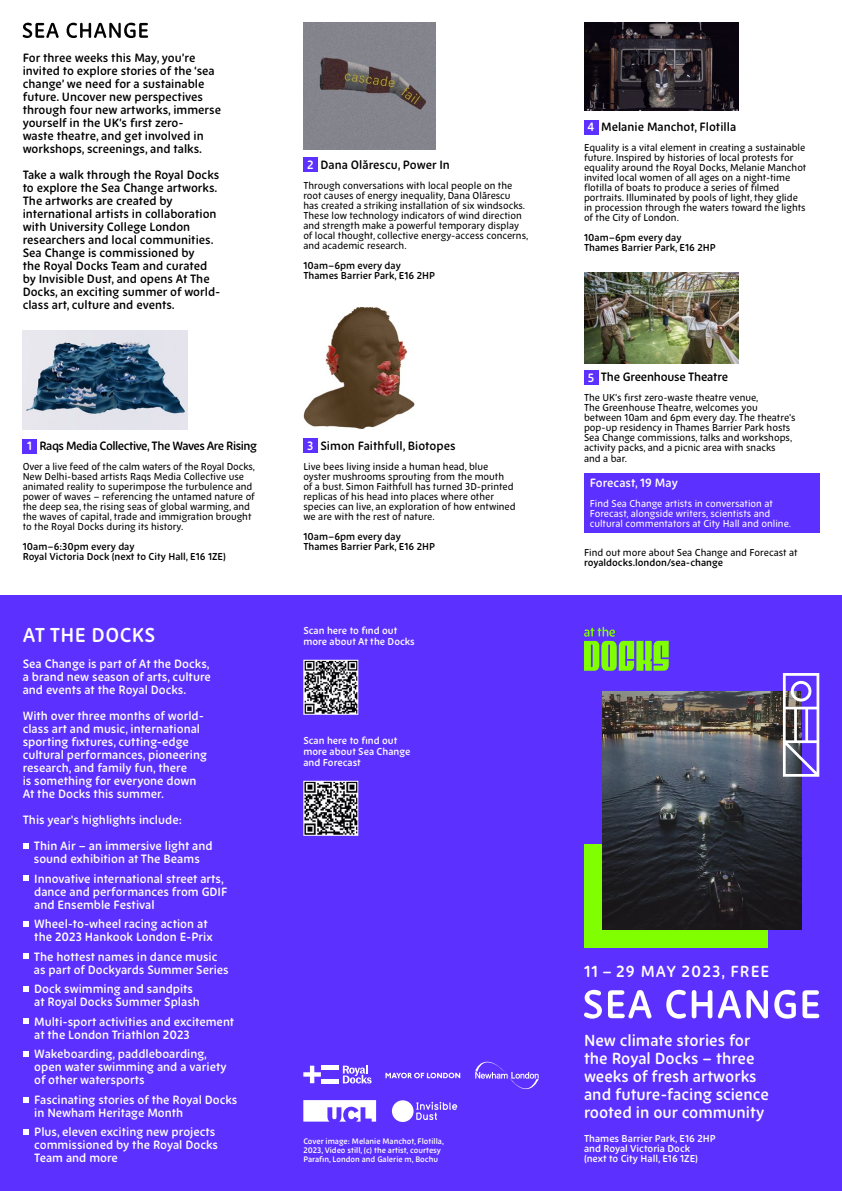
<style>
.page{position:relative;width:842px;height:1191px;background:#fff}
.page>*{position:absolute;margin:0;border:0;box-sizing:border-box;transform-origin:0 0}
.t1{font:600 20px "New Zen";letter-spacing:.02em;color:#fff}
.t2{font:600 16px/18px "New Zen";color:#fff}
.t3{font:600 16px "New Zen";letter-spacing:.06em;color:#fff}
.t4{font:600 12px/13px "New Zen";color:#fff}
.t5{font:600 12px/13px "New Zen";color:#000}
.t6{font:600 12px "New Zen";letter-spacing:-.04em;color:#000}
.t7{font:500 10px/10px "New Zen";color:#000}
.t8{font:600 10px/10px "New Zen";color:#000}
.t9{font:600 10px/11px "New Zen";color:#fff}
.t10{font:500 10px/10px "New Zen";color:#fff}
.t11{font:600 8px/9px "New Zen";color:#fff}
.s1{color:#fff}
</style>
<div class="page">
<div style="left:0;top:595px;width:842px;height:596px;background:#5c30ff"></div>
<div style="left:584px;top:844px;width:183px;height:104px;background:#80ff00"></div>
<img style="left:602px;top:691px;width:199px;height:239px">
<svg style="left:783px;top:673px;width:36px;height:103px"></svg>
<svg style="left:584px;top:989px;width:18px;height:29px"></svg>
<svg style="left:608px;top:990px;width:43px;height:28px"></svg>
<svg style="left:666px;top:989px;width:20px;height:29px"></svg>
<svg style="left:692px;top:990px;width:20px;height:28px"></svg>
<svg style="left:718px;top:990px;width:50px;height:28px"></svg>
<svg style="left:774px;top:989px;width:22px;height:29px"></svg>
<svg style="left:802px;top:990px;width:17px;height:28px"></svg>
<svg style="left:584px;top:627px;width:85px;height:44px"></svg>
<svg style="left:23px;top:843px;width:5px;height:5px"></svg>
<svg style="left:23px;top:875px;width:5px;height:6px"></svg>
<svg style="left:23px;top:921px;width:5px;height:5px"></svg>
<svg style="left:23px;top:953px;width:5px;height:6px"></svg>
<svg style="left:23px;top:986px;width:5px;height:5px"></svg>
<svg style="left:23px;top:1018px;width:5px;height:6px"></svg>
<svg style="left:23px;top:1051px;width:5px;height:5px"></svg>
<svg style="left:23px;top:1097px;width:5px;height:5px"></svg>
<svg style="left:23px;top:1129px;width:5px;height:5px"></svg>
<svg style="left:303px;top:780px;width:56px;height:56px;background:#7e7d85"></svg>
<svg style="left:303px;top:659px;width:56px;height:56px;background:#828189"></svg>
<svg style="left:303px;top:1065px;width:18px;height:18px"></svg>
<div style="left:321px;top:1065px;width:17px;height:5px;background:#fff"></div>
<div style="left:321px;top:1078px;width:17px;height:5px;background:#fff"></div>
<svg style="left:343px;top:1065px;width:29px;height:18px"></svg>
<svg style="left:475px;top:1061px;width:64px;height:28px"></svg>
<svg style="left:385px;top:1072px;width:75px;height:6px"></svg>
<svg style="left:303px;top:1100px;width:73px;height:21px"></svg>
<svg style="left:392px;top:1100px;width:65px;height:22px"></svg>
<div style="left:303px;top:439px;width:14px;height:14px;background:#5c30ff"></div>
<div style="left:23px;top:439px;width:14px;height:14px;background:#5c30ff"></div>
<div style="left:303px;top:158px;width:14px;height:14px;background:#5c30ff"></div>
<div style="left:584px;top:120px;width:14px;height:14px;background:#5c30ff"></div>
<img style="left:303px;top:307px;width:112px;height:122px">
<img style="left:23px;top:331px;width:165px;height:99px">
<img style="left:584px;top:23px;width:154px;height:88px">
<img style="left:584px;top:272px;width:154px;height:92px">
<img style="left:303px;top:23px;width:132px;height:126px">
<div style="left:584px;top:370px;width:14px;height:14px;background:#5c30ff"></div>
<div style="left:584px;top:473px;width:235px;height:60px;background:#5c30ff"></div>
<svg style="left:23px;top:23px;width:36px;height:15px"></svg>
<svg style="left:67px;top:23px;width:81px;height:15px"></svg>
<p class="t5" style="left:23px;top:52px;width:200px">For three weeks this May, you’re invited to explore stories of the ‘sea change’ we need for a sustainable future. Uncover new perspectives through four new artworks, immerse yourself in the UK’s first zero-<br>waste theatre, and get involved in workshops, screenings, and talks.</p>
<p class="t5" style="left:23px;top:169px;width:199px">Take a walk through the Royal Docks to explore the Sea Change artworks.<br>The artworks are created by international artists in collaboration with University College London researchers and local communities.<br>Sea Change is commissioned by<br>the Royal Docks Team and curated by Invisible Dust, and opens At The Docks, an exciting summer of world&shy;class art, culture and events.</p>
<p class="t5" style="left:307px;top:158px;width:144px"><span class="s1">2</span> Dana Olărescu, Power In</p>
<p class="t7" style="left:303px;top:180px;width:226px">Through conversations with local people on the root causes of energy inequality, Dana Olărescu has created a striking installation of six windsocks.<br>These low technology indicators of wind direction and strength make a powerful temporary display of local thought, collective energy-access concerns, and academic research.</p>
<p class="t8" style="left:303px;top:260px;width:133px">10am–6pm every day<br>Thames Barrier Park, E16 2HP</p>
<p class="t6" style="left:27px;top:439px;width:231px"><span class="s1">1</span> Raqs Media Collective, The Waves Are Rising</p>
<p class="t7" style="left:23px;top:462px;width:234px">Over a live feed of the calm waters of the Royal Docks, New Delhi-based artists Raqs Media Collective use animated reality to superimpose the turbulence and power of waves – referencing the untamed nature of the deep sea, the rising seas of global warming, and the waves of capital, trade and immigration brought to the Royal Docks during its history.</p>
<p class="t8" style="left:23px;top:542px;width:205px">10am–6:30pm every day<br>Royal Victoria Dock (next to City Hall, E16 1ZE)</p>
<p class="t5" style="left:307px;top:439px;width:150px"><span class="s1">3</span> Simon Faithfull, Biotopes</p>
<p class="t7" style="left:303px;top:461px;width:214px">Live bees living inside a human head, blue oyster mushrooms sprouting from the mouth of a bust. Simon Faithfull has turned 3D-printed replicas of his head into places where other species can live, an exploration of how entwined we are with the rest of nature.</p>
<p class="t8" style="left:303px;top:531px;width:133px">10am–6pm every day<br>Thames Barrier Park, E16 2HP</p>
<p class="t9" style="left:303px;top:625px;width:113px">Scan here to find out more about At the Docks</p>
<h1 class="t1" style="left:23px;top:623px;width:134px">AT THE DOCKS</h1>
<p class="t4" style="left:23px;top:657px;width:190px;text-align:justify">Sea Change is part of At the Docks, a brand new season of arts, culture and events at the Royal Docks.</p>
<p class="t4" style="left:23px;top:709px;width:186px">With over three months of world&shy;class art and music, international sporting fixtures, cutting-edge cultural performances, pioneering research, and family fun, there<br>is something for everyone down<br>At the Docks this summer.</p>
<p class="t4" style="left:34px;top:807px;width:180px;line-height:26px;text-indent:-11px">This year's highlights include:<br>Thin Air – an immersive light and</p>
<p class="t4" style="left:34px;top:849px;width:191px;line-height:19.5px">sound exhibition at The Beams<br>Innovative international street arts,</p>
<p class="t4" style="left:34px;top:885px;width:195px">dance and performances from GDIF and Ensemble Festival</p>
<p class="t4" style="left:34px;top:917px;width:180px">Wheel-to-wheel racing action at the 2023 Hankook London E-Prix</p>
<p class="t4" style="left:34px;top:950px;width:196px">The hottest names in dance music as part of Dockyards Summer Series</p>
<p class="t4" style="left:34px;top:982px;width:167px">Dock swimming and sandpits at Royal Docks Summer Splash</p>
<p class="t4" style="left:34px;top:1015px;width:202px">Multi-sport activities and excitement at the London Triathlon 2023</p>
<p class="t4" style="left:34px;top:1047px;width:194px">Wakeboarding, paddleboarding, open water swimming and a variety of other watersports</p>
<p class="t4" style="left:34px;top:1093px;width:205px">Fascinating stories of the Royal Docks in Newham Heritage Month</p>
<p class="t4" style="left:34px;top:1125px;width:185px">Plus, eleven exciting new projects commissioned by the Royal Docks<br>Team and more</p>
<p class="t11" style="left:303px;top:1136px;width:142px">Cover image: Melanie Manchot, Flotilla,<br>2023, Video still, (c) the artist, courtesy<br>Parafin, London and Galerie m, Bochu</p>
<p class="t9" style="left:303px;top:735px;width:108px">Scan here to find out more about Sea Change and Forecast</p>
<p class="t5" style="left:588px;top:121px;width:150px"><span class="s1">4</span> Melanie Manchot, Flotilla</p>
<p class="t7" style="left:584px;top:143px;width:224px">Equality is a vital element in creating a sustainable future. Inspired by histories of local protests for equality around the Royal Docks, Melanie Manchot invited local women of all ages on a night-time flotilla of boats to produce a series of filmed portraits. Illuminated by pools of light, they glide in procession through the waters toward the lights of the City of London.</p>
<p class="t8" style="left:584px;top:233px;width:133px">10am–6pm every day<br>Thames Barrier Park, E16 2HP</p>
<p class="t5" style="left:588px;top:371px;width:142px"><span class="s1">5</span> The Greenhouse Theatre</p>
<p class="t7" style="left:584px;top:393px;width:213px">The UK’s first zero-waste theatre venue,<br>The Greenhouse Theatre, welcomes you between 10am and 6pm every day. The theatre’s pop-up residency in Thames Barrier Park hosts Sea Change commissions, talks and workshops, activity packs, and a picnic area with snacks<br>and a bar.</p>
<p class="t4" style="left:590px;top:477px;width:90px">Forecast, 19 May</p>
<p class="t10" style="left:590px;top:499px;width:203px">Find Sea Change artists in conversation at<br>Forecast, alongside writers, scientists and cultural commentators at City Hall and online.</p>
<p class="t7" style="left:584px;top:547px;width:215px">Find out more about Sea Change and Forecast at</p>
<p class="t8" style="left:584px;top:557px;width:140px">royaldocks.london/sea-change</p>
<h2 class="t3" style="left:584px;top:961px;width:187px">11 – 29 MAY 2023, FREE</h2>
<h2 class="t2" style="left:584px;top:1031px;width:186px">New climate stories for the Royal Docks – three weeks of fresh artworks and future-facing science rooted in our community</h2>
<p class="t9" style="left:584px;top:1133px;width:133px;line-height:10px">Thames Barrier Park, E16 2HP and Royal Victoria Dock<br>(next to City Hall, E16 1ZE)</p>
</div>
